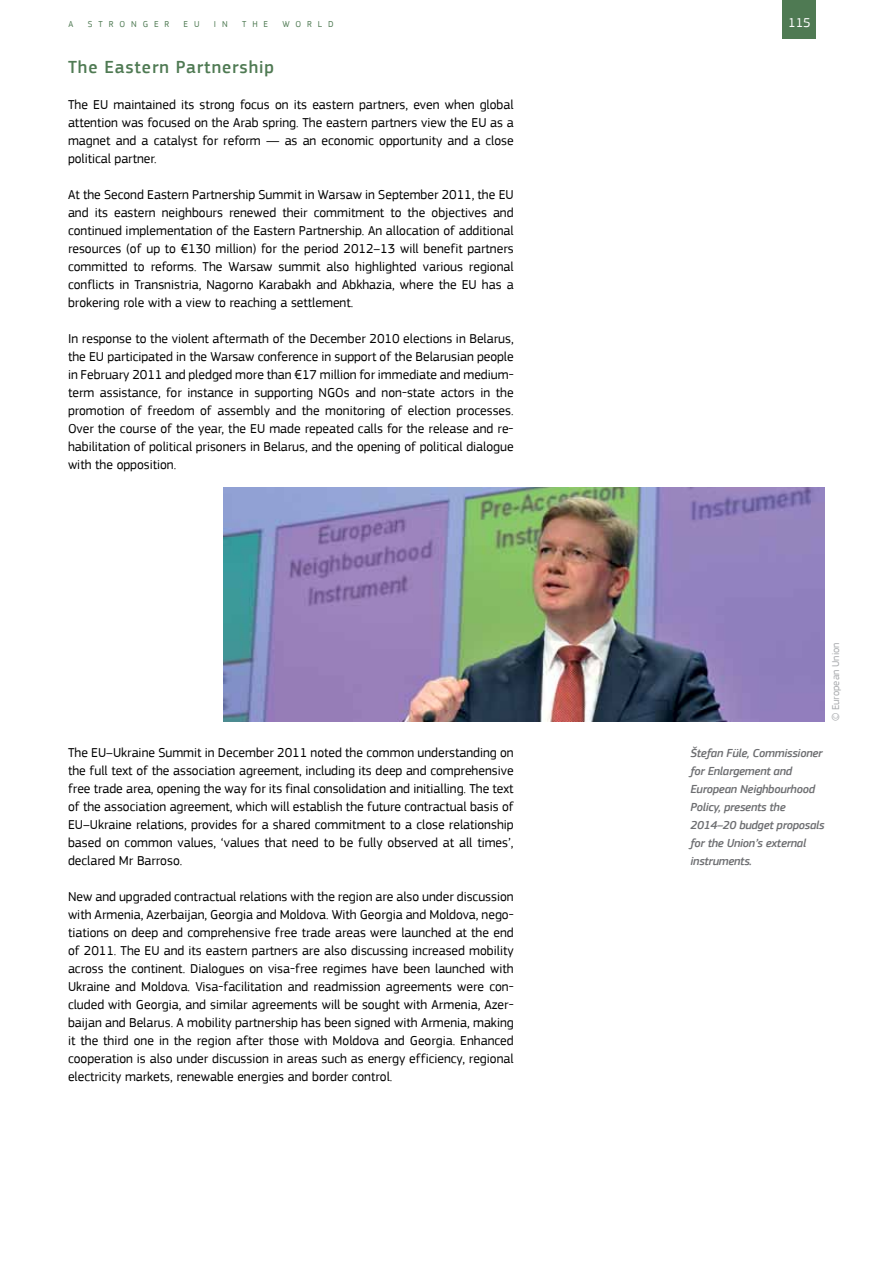
<style>
.page{position:relative;width:893px;height:1263px;background:#fff}
.page>*{position:absolute;margin:0;border:0;box-sizing:border-box;transform-origin:0 0}
.t1{font:500 18px "PF Square Sans Pro";letter-spacing:.05em;color:#4f7a53}
.t2{font:13.5px/18px "PF Square Sans Pro";color:#000;text-align:justify}
.t3{font:13.5px "PF Square Sans Pro";color:#fff}
.t4{font:italic 500 12px/18px "PF Square Sans Pro";letter-spacing:-.02em;color:#6d6e71}
.t5{font:10.5px "PF Square Sans Pro";color:#a7a9ac}
.t6{font:9px "PF Square Sans Pro";letter-spacing:.66em;color:#4f7a53}
</style>
<div class="page">
<div style="left:783px;top:0;width:33px;height:38px;background:#4f7a53"></div>
<img style="left:224px;top:487px;width:601px;height:234px">
<p class="t6" style="left:69px;top:19px;width:6px">A</p>
<p class="t6" style="left:88px;top:19px;width:30px">stro</p>
<p class="t6" style="left:131px;top:19px;width:32px">nger</p>
<p class="t6" style="left:184px;top:19px;width:17px">E U</p>
<p class="t6" style="left:214px;top:19px;width:15px">i n</p>
<p class="t6" style="left:242px;top:19px;width:27px">the</p>
<p class="t6" style="left:282px;top:19px;width:11px">wor</p>
<p class="t6" style="left:318px;top:19px;width:16px">l d</p>
<p class="t3" style="left:788px;top:14px;width:24px">115</p>
<h1 class="t1" style="left:68px;top:57px;width:207px">The Eastern Partnership</h1>
<p class="t2" style="left:68px;top:96px;width:447px">The EU maintained its strong focus on its eastern partners, even when global attention was focused on the Arab spring. The eastern partners view the EU as a magnet and a catalyst for reform — as an economic opportunity and a close political partner.</p>
<p class="t2" style="left:68px;top:186px;width:447px">At the Second Eastern Partnership Summit in Warsaw in September 2011, the EU and its eastern neighbours renewed their commitment to the objectives and continued implementation of the Eastern Partnership. An allocation of additional resources (of up to €130 million) for the period 2012–13 will benefit partners committed to reforms. The Warsaw summit also highlighted various regional conflicts in Transnistria, Nagorno Karabakh and Abkhazia, where the EU has a brokering role with a view to reaching a settlement.</p>
<p class="t2" style="left:68px;top:330px;width:447px">I n response to the violent aftermath of the December 2010 elections in Belarus, the EU participated in the Warsaw conference in support of the Belarusian people in February 2011 and pledged more than €17 million for immediate and medium&shy;term assistance, for instance in supporting NG Os and non-state actors in the promotion of freedom of assembly and the monitoring of election processes.<br>Over the course of the year, the EU made repeated calls for the release and re&shy;habilitation of political prisoners in Belarus, and the opening of political dialogue with the opposition.</p>
<p class="t5" style="left:829px;top:721px;width:81px;rotate:-90deg">© European Union</p>
<p class="t2" style="left:68px;top:744px;width:447px">The EU–Ukraine Summit in December 2011 noted the common understanding on the full text of the association agreement, including its deep and comprehensive free trade area, opening the way for its final consolidation and initialling. The text of the association agreement, which will establish the future contractual basis of EU–Ukraine relations, provides for a shared commitment to a close relationship based on common values, ‘values that need to be fully observed at all times’, declared Mr Barroso.</p>
<p class="t2" style="left:68px;top:888px;width:447px">New and upgraded contractual relations with the region are also under discussion with Armenia, Azerbaijan, Georgia and Moldova. With Georgia and Moldova, nego&shy;tiations on deep and comprehensive free trade areas were launched at the end of 2011. The EU and its eastern partners are also discussing increased mobility across the continent. Dialogues on visa-free regimes have been launched with Ukraine and Moldova. Visa-facilitation and readmission agreements were con&shy;cluded with Georgia, and similar agreements will be sought with Armenia, Azer&shy;baijan and Belarus. A mobility partnership has been signed with Armenia, making it the third one in the region after those with Moldova and Georgia. Enhanced cooperation is also under discussion in areas such as energy efficiency, regional electricity markets, renewable energies and border control.</p>
<p class="t4" style="left:691px;top:745px;width:136px">Štefan Füle, Commissioner for Enlargement and<br>European Neighbourhood<br>Policy, presents the<br>2014–20 budget proposals for the Union’s external instruments.</p>
</div>
